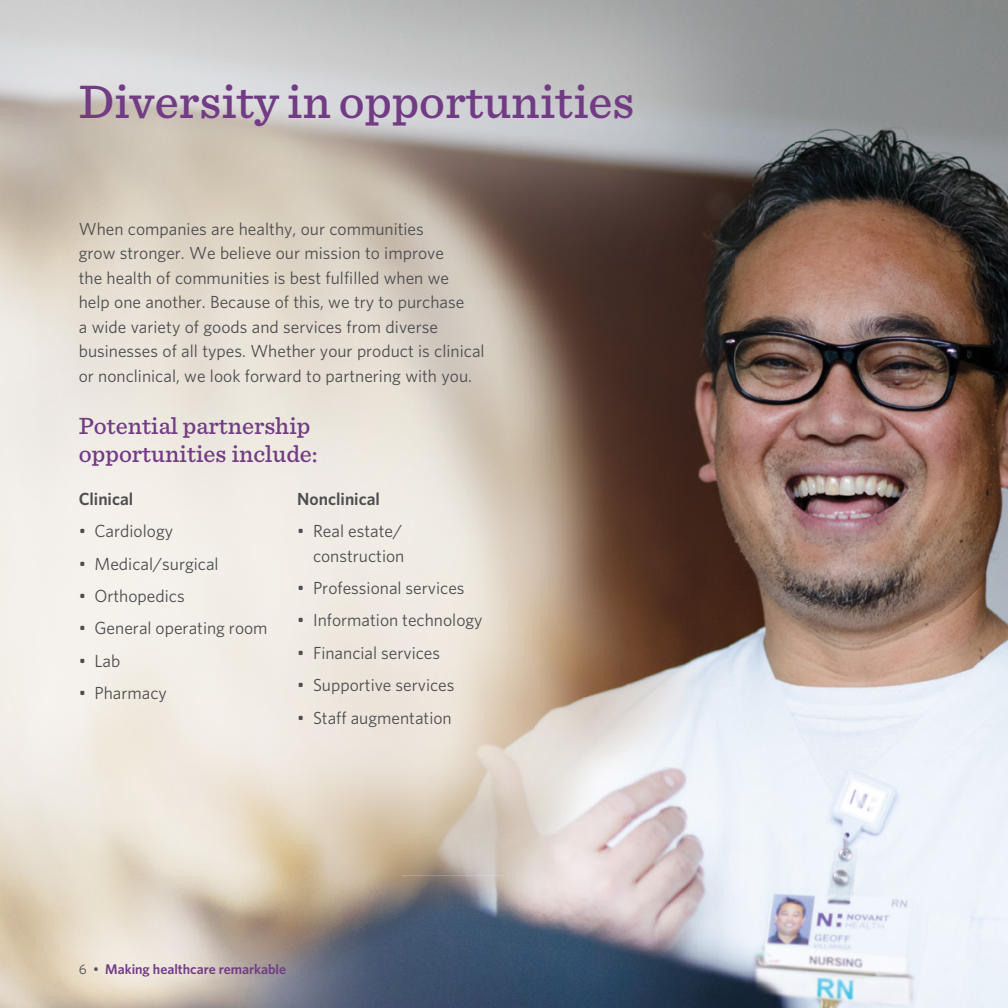
<style>
.page{position:relative;width:1008px;height:1008px;background:#fff}
.page>*{position:absolute;margin:0;border:0;box-sizing:border-box;transform-origin:0 0}
.t1{font:500 49px "Sentinel";color:#713c83}
.t2{font:500 24.5px/28px "Sentinel";color:#713c83}
.t3{font:17.5px/24.5px "Whitney";color:#4d4d4f;text-align:right}
.t4{font:600 17.5px "Whitney";color:#4d4d4f}
.t5{font:600 14px "Whitney";color:#713c83}
.s1{font-weight:400;color:#4d4d4f}
</style>
<div class="page">
<img style="left:0;top:0;width:1008px;height:1008px">
<img style="left:0;top:0;width:795px;height:289px">
<img style="left:0;top:342px;width:630px;height:356px">
<img style="left:0;top:698px;width:252px;height:147px">
<img style="left:252px;top:698px;width:378px;height:178px">
<img style="left:0;top:845px;width:401px;height:163px">
<h1 class="t1" style="left:79px;top:71px;width:557px">Diversity in opportunities</h1>
<p class="t3" style="left:79px;top:216px;width:407px;text-align:left">When companies are healthy, our communities<br>grow stronger. We believe our mission to improve<br>the health of communities is best fulfilled when we<br>help one another. Because of this, we try to purchase<br>a wide variety of goods and services from diverse businesses of all types. Whether your product is clinical or nonclinical, we look forward to partnering with you.</p>
<h2 class="t2" style="left:79px;top:411px;width:240px">Potential partnership opportunities include:</h2>
<p class="t4" style="left:79px;top:487px;width:56px">Clinical</p>
<p class="t3" style="left:79px;top:518px;width:96px">• Cardiology</p>
<p class="t3" style="left:79px;top:551px;width:141px">• Medical/surgical</p>
<p class="t3" style="left:79px;top:583px;width:107px">• Orthopedics</p>
<p class="t3" style="left:79px;top:616px;width:190px">• General operating room</p>
<p class="t3" style="left:79px;top:648px;width:43px">• Lab</p>
<p class="t3" style="left:79px;top:680px;width:90px">• Pharmacy</p>
<p class="t4" style="left:297px;top:487px;width:84px">Nonclinical</p>
<p class="t3" style="left:297px;top:518px;width:109px">• Real estate/ construction</p>
<p class="t3" style="left:297px;top:575px;width:169px">• Professional services</p>
<p class="t3" style="left:297px;top:608px;width:187px">• Information technology</p>
<p class="t3" style="left:297px;top:640px;width:144px">• Financial services</p>
<p class="t3" style="left:297px;top:672px;width:159px">• Supportive services</p>
<p class="t3" style="left:297px;top:705px;width:156px">• Staff augmentation</p>
<p class="t5" style="left:79px;top:960px;width:209px"><span class="s1">6 •</span> Making healthcare remarkable</p>
</div>
